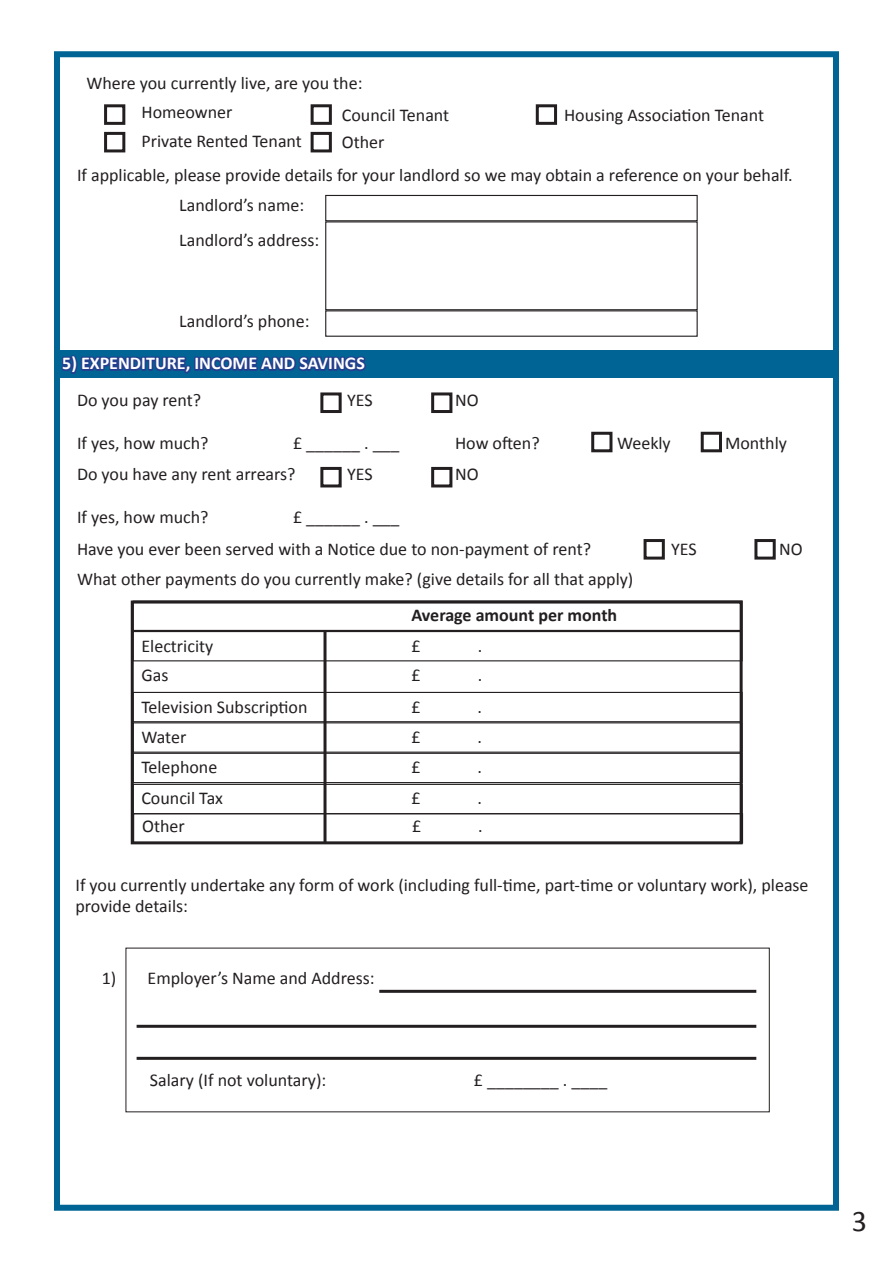
<style>
.page{position:relative;width:893px;height:1263px;background:#fff}
.page>*{position:absolute;margin:0;border:0;box-sizing:border-box;transform-origin:0 0}
.t1{font:30px "Calibri";color:#231f20}
.t2{font:18px/21.6px "Calibri";color:#231f20}
.t3{font:700 18px "Calibri";color:#fff}
.t4{font:700 18px "Calibri";color:#231f20}
</style>
<div class="page">
<div style="left:54px;top:51px;width:785px;height:1160px;border:6px solid #006494"></div>
<div style="left:104px;top:104px;width:21px;height:21px;border:3px solid #231f20"></div>
<div style="left:104px;top:132px;width:21px;height:20px;border:3px solid #231f20"></div>
<div style="left:311px;top:104px;width:21px;height:21px;border:3px solid #231f20"></div>
<div style="left:536px;top:104px;width:21px;height:21px;border:3px solid #231f20"></div>
<div style="left:311px;top:132px;width:21px;height:20px;border:3px solid #231f20"></div>
<div style="left:325px;top:195px;width:373px;height:26px;border:1px solid #231f20"></div>
<div style="left:325px;top:221px;width:373px;height:89px;border:1px solid #231f20"></div>
<div style="left:325px;top:310px;width:373px;height:27px;border:1px solid #231f20"></div>
<div style="left:54px;top:350px;width:783px;height:28px;background:#006494"></div>
<svg style="left:59px;top:339px;width:307px;height:48px"></svg>
<div style="left:644px;top:539px;width:21px;height:21px;border:3px solid #231f20"></div>
<div style="left:754px;top:539px;width:22px;height:21px;border:3px solid #231f20"></div>
<div style="left:320px;top:467px;width:22px;height:20px;border:3px solid #231f20"></div>
<div style="left:431px;top:467px;width:21px;height:20px;border:3px solid #231f20"></div>
<div style="left:320px;top:392px;width:22px;height:21px;border:3px solid #231f20"></div>
<div style="left:431px;top:392px;width:21px;height:21px;border:3px solid #231f20"></div>
<div style="left:591px;top:432px;width:21px;height:20px;border:3px solid #231f20"></div>
<div style="left:701px;top:432px;width:21px;height:20px;border:3px solid #231f20"></div>
<hr style="left:323px;top:630px;width:3px;height:214px;background:#231f20">
<div style="left:131px;top:600px;width:612px;height:244px;border:3px solid #231f20"></div>
<div style="left:133px;top:692px;width:610px;height:30px;border:1px solid #231f20"></div>
<div style="left:133px;top:600px;width:610px;height:31px;border:1px solid #231f20"></div>
<div style="left:133px;top:631px;width:610px;height:30px;border:1px solid #231f20"></div>
<div style="left:133px;top:722px;width:610px;height:31px;border:1px solid #231f20"></div>
<div style="left:133px;top:753px;width:610px;height:30px;border:1px solid #231f20"></div>
<div style="left:133px;top:784px;width:610px;height:30px;border:1px solid #231f20"></div>
<div style="left:133px;top:813px;width:610px;height:31px;border:1px solid #231f20"></div>
<hr style="left:379px;top:990px;width:377px;height:3px;background:#231f20">
<hr style="left:137px;top:1025px;width:619px;height:3px;background:#231f20">
<hr style="left:137px;top:1057px;width:619px;height:3px;background:#231f20">
<p class="t2" style="left:86px;top:72px;width:278px">Where you currently live, are you the:</p>
<p class="t2" style="left:142px;top:101px;width:93px">Homeowner</p>
<p class="t2" style="left:564px;top:104px;width:202px">Housing Association Tenant</p>
<p class="t2" style="left:142px;top:130px;width:162px">Private Rented Tenant</p>
<p class="t2" style="left:342px;top:105px;width:109px">Council Tenant</p>
<p class="t2" style="left:342px;top:132px;width:44px">Other</p>
<p class="t2" style="left:77px;top:165px;width:717px">If applicable, please provide details for your landlord so we may obtain a reference on your behalf.</p>
<p class="t2" style="left:179px;top:194px;width:126px">Landlord’s name:</p>
<p class="t2" style="left:179px;top:229px;width:142px">Landlord’s address:</p>
<p class="t2" style="left:179px;top:310px;width:132px">Landlord’s phone:</p>
<p class="t3" style="left:62px;top:352px;width:304px">5) EXPENDITURE, INCOME AND SAVINGS</p>
<p class="t2" style="left:77px;top:389px;width:126px">Do you pay rent?</p>
<p class="t2" style="left:347px;top:389px;width:27px">YES</p>
<p class="t2" style="left:455px;top:389px;width:25px">NO</p>
<p class="t2" style="left:77px;top:432px;width:133px">If yes, how much?</p>
<p class="t2" style="left:293px;top:432px;width:108px">£ ______ . ___</p>
<p class="t2" style="left:455px;top:432px;width:86px">How often?</p>
<p class="t2" style="left:617px;top:432px;width:55px">Weekly</p>
<p class="t2" style="left:725px;top:432px;width:63px">Monthly</p>
<p class="t2" style="left:77px;top:464px;width:220px">Do you have any rent arrears?</p>
<p class="t2" style="left:347px;top:464px;width:27px">YES</p>
<p class="t2" style="left:455px;top:464px;width:25px">NO</p>
<p class="t2" style="left:77px;top:507px;width:133px">If yes, how much?</p>
<p class="t2" style="left:293px;top:507px;width:108px">£ ______ . ___</p>
<p class="t2" style="left:77px;top:538px;width:515px">Have you ever been served with a Notice due to non-payment of rent?</p>
<p class="t2" style="left:671px;top:538px;width:27px">YES</p>
<p class="t2" style="left:779px;top:538px;width:25px">NO</p>
<p class="t2" style="left:77px;top:568px;width:558px">What other payments do you currently make? (give details for all that apply)</p>
<p class="t4" style="left:411px;top:603px;width:207px">Average amount per month</p>
<p class="t2" style="left:141px;top:635px;width:73px">Electricity</p>
<p class="t2" style="left:411px;top:635px;width:11px">£</p>
<p class="t2" style="left:478px;top:635px;width:6px">.</p>
<p class="t2" style="left:141px;top:664px;width:29px">Gas</p>
<p class="t2" style="left:411px;top:664px;width:11px">£</p>
<p class="t2" style="left:478px;top:664px;width:6px">.</p>
<p class="t2" style="left:141px;top:696px;width:168px">Television Subscription</p>
<p class="t2" style="left:411px;top:696px;width:11px">£</p>
<p class="t2" style="left:478px;top:696px;width:6px">.</p>
<p class="t2" style="left:141px;top:726px;width:46px">Water</p>
<p class="t2" style="left:411px;top:726px;width:11px">£</p>
<p class="t2" style="left:478px;top:726px;width:6px">.</p>
<p class="t2" style="left:141px;top:756px;width:78px">Telephone</p>
<p class="t2" style="left:411px;top:756px;width:11px">£</p>
<p class="t2" style="left:478px;top:756px;width:6px">.</p>
<p class="t2" style="left:141px;top:787px;width:83px">Council Tax</p>
<p class="t2" style="left:411px;top:787px;width:11px">£</p>
<p class="t2" style="left:478px;top:787px;width:6px">.</p>
<p class="t2" style="left:142px;top:816px;width:44px">Other</p>
<p class="t2" style="left:412px;top:816px;width:11px">£</p>
<p class="t2" style="left:478px;top:816px;width:6px">.</p>
<p class="t2" style="left:76px;top:874px;width:735px">If you currently undertake any form of work (including full-time, part-time or voluntary work), please provide details:</p>
<p class="t2" style="left:102px;top:967px;width:274px">1) Employer’s Name and Address:</p>
<p class="t2" style="left:150px;top:1069px;width:178px">Salary (If not voluntary):</p>
<p class="t2" style="left:474px;top:1069px;width:135px">£ ________ . ____</p>
<p class="t1" style="left:852px;top:1202px;width:17px">3</p>
</div>
